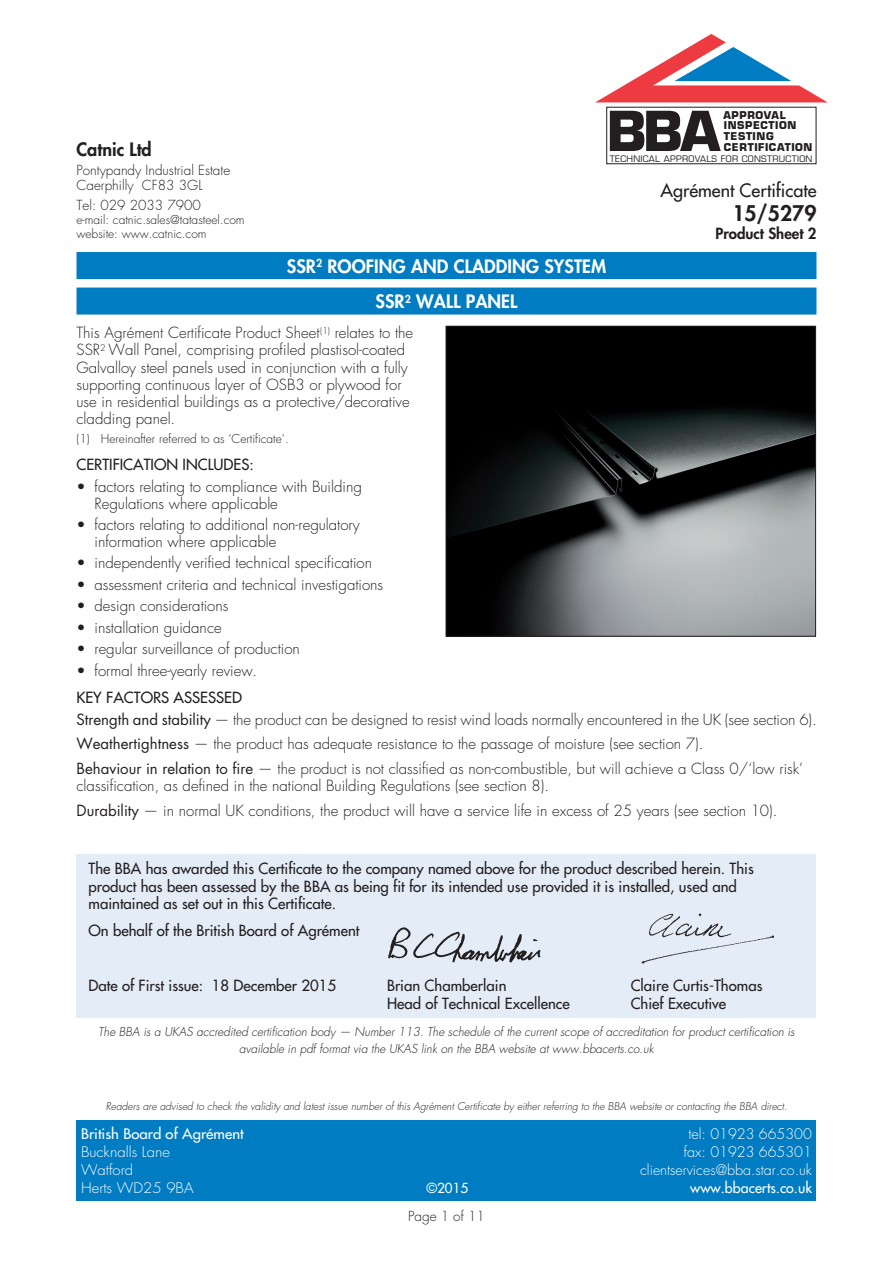
<style>
.page{position:relative;width:893px;height:1263px;background:#fff}
.page>*{position:absolute;margin:0;border:0;box-sizing:border-box;transform-origin:0 0}
.t1{font:800 21px "Futura";color:#231f20}
.t2{font:800 18px/35.5px "Futura";color:#fff;text-align:center}
.t3{font:18px "Futura";color:#231f20}
.t4{font:800 18px "Futura";color:#231f20}
.t5{font:300 15px/17.2px "Futura";color:#231f20}
.t6{font:15px/17.4px "Futura";color:#231f20}
.t7{font:800 15px "Futura";color:#231f20}
.t8{font:300 14.25px "Futura";color:#fff}
.t9{font:300 14.25px "Futura";color:#fff;scale:1.05 1}
.t10{font:14.25px "Futura";color:#fff;scale:1.05 1}
.t11{font:14.25px "Futura";color:#fff}
.t12{font:300 13.5px/15px "Futura";color:#231f20}
.t13{font:13.5px "Futura";color:#fff}
.t14{font:italic 300 12px/17.2px "Futura";color:#231f20;text-align:center}
.t15{font:300 12px/14.2px "Futura";color:#231f20}
.t16{font:italic 300 10.5px "Futura";color:#231f20}
.t17{font:700 10.5px/10.6px "Eurostile";letter-spacing:.035em;color:#231f20}
.t18{font:8.7px "Eurostile";letter-spacing:.035em;color:#231f20}
.s1{font-weight:400}
</style>
<div class="page">
<div style="left:606px;top:107px;width:210px;height:57px;border:1px solid #231f20"></div>
<svg style="left:610px;top:111px;width:111px;height:40px"></svg>
<svg style="left:595px;top:34px;width:233px;height:69px"></svg>
<div style="left:76px;top:1120px;width:740px;height:80px;background:#007cc2"></div>
<div style="left:76px;top:252px;width:740px;height:27px;background:#007cc2"></div>
<div style="left:76px;top:288px;width:740px;height:27px;background:#007cc2"></div>
<img style="left:448px;top:328px;width:366px;height:306px">
<div style="left:446px;top:326px;width:370px;height:310px;border:1px solid #231f20"></div>
<div style="left:76px;top:854px;width:740px;height:163px;background:#e4ecf7"></div>
<img style="left:388px;top:927px;width:153px;height:36px">
<img style="left:641px;top:913px;width:133px;height:51px">
<p class="t17" style="left:723px;top:110px;width:75px">APPROVAL<br>INSPECTION<br>TESTING</p>
<p class="t4" style="left:76px;top:138px;width:77px">Catnic Ltd</p>
<p class="t17" style="left:724px;top:142px;width:90px">CERTIFICATION</p>
<p class="t12" style="left:76px;top:163px;width:155px">Pontypandy Industrial Estate<br>Caerphilly CF83 3GL</p>
<p class="t12" style="left:76px;top:198px;width:126px">Tel: 029 2033 7900</p>
<p class="t15" style="left:76px;top:213px;width:170px">e-mail: catnic.sales@tatasteel.com website: www.catnic.com</p>
<p class="t18" style="left:610px;top:153px;width:204px">TECHNICAL APPROVALS FOR CONSTRUCTION</p>
<p class="t3" style="left:660px;top:179px;width:158px">Agrément Certificate</p>
<h1 class="t1" style="left:732px;top:199px;width:86px">15/5279</h1>
<p class="t7" style="left:715px;top:223px;width:103px">Product Sheet 2</p>
<p class="t2" style="left:287px;top:248px;width:321px">SSR<sup>2</sup> ROOFING AND CLADDING SYSTEM<br>SSR<sup>2</sup> WALL PANEL</p>
<p class="t5" style="left:76px;top:324px;width:338px">This Agrément Certificate Product Sheet<sup>(1)</sup> relates to the SSR<sup>2</sup> Wall Panel, comprising profiled plastisol-coated Galvalloy steel panels used in conjunction with a fully supporting continuous layer of OSB3 or plywood for use in residential buildings as a protective/decorative cladding panel.</p>
<p class="t15" style="left:76px;top:432px;width:214px">(1) Hereinafter referred to as ‘Certificate’.</p>
<p class="t6" style="left:76px;top:456px;width:179px">CERTIFICATION INCLUDES:</p>
<p class="t5" style="left:94px;top:478px;width:269px;text-indent:-18px">• factors relating to compliance with Building<br>Regulations where applicable</p>
<p class="t5" style="left:94px;top:516px;width:267px;text-indent:-18px">• factors relating to additional non-regulatory information where applicable</p>
<p class="t5" style="left:76px;top:555px;width:297px">• independently verified technical specification</p>
<p class="t5" style="left:76px;top:576px;width:308px">• assessment criteria and technical investigations</p>
<p class="t5" style="left:76px;top:598px;width:153px">• design considerations</p>
<p class="t5" style="left:76px;top:619px;width:147px">• installation guidance</p>
<p class="t5" style="left:76px;top:640px;width:225px">• regular surveillance of production</p>
<p class="t5" style="left:76px;top:662px;width:182px">• formal three-yearly review.</p>
<p class="t5" style="left:76px;top:687px;width:742px;line-height:21.8px"><span class="s1">KEY FACTORS ASSESSED<br></span><span class="s1">Strength and stability</span> — the product can be designed to resist wind loads normally encountered in the UK (see section 6).</p>
<p class="t5" style="left:76px;top:732px;width:728px;line-height:24.8px"><span class="s1">Weathertightness</span> — the product has adequate resistance to the passage of moisture (see section 7).<br><span class="s1">Behaviour in relation to fire</span> — the product is not classified as non-combustible, but will achieve a Class 0/‘low risk’</p>
<p class="t5" style="left:76px;top:774px;width:702px;line-height:24.8px">classification, as defined in the national Building Regulations (see section 8).<br><span class="s1">Durability</span> — in normal UK conditions, the product will have a service life in excess of 25 years (see section 10).</p>
<p class="t6" style="left:88px;top:860px;width:667px">The BBA has awarded this Certificate to the company named above for the product described herein. This product has been assessed by the BBA as being fit for its intended use provided it is installed, used and maintained as set out in this Certificate.</p>
<p class="t6" style="left:88px;top:922px;width:273px">On behalf of the British Board of Agrément</p>
<p class="t6" style="left:88px;top:976px;width:249px">Date of First issue: 18 December 2015</p>
<p class="t6" style="left:387px;top:976px;width:121px">Brian Chamberlain</p>
<p class="t6" style="left:631px;top:976px;width:133px">Claire Curtis-Thomas</p>
<p class="t6" style="left:387px;top:994px;width:184px">Head of Technical Excellence</p>
<p class="t6" style="left:631px;top:994px;width:97px">Chief Executive</p>
<p class="t14" style="left:98px;top:1023px;width:698px">The BBA is a UKAS accredited certification body — Number 113. The schedule of the current scope of accreditation for product certification is available in pdf format via the UKAS link on the BBA website at www.bbacerts.co.uk</p>
<p class="t16" style="left:106px;top:1100px;width:683px">Readers are advised to check the validity and latest issue number of this Agrément Certificate by either referring to the BBA website or contacting the BBA direct.</p>
<p class="t10" style="left:81px;top:1124px;width:156px">British Board of Agrément</p>
<p class="t8" style="left:688px;top:1125px;width:125px">tel: 01923 665300</p>
<p class="t9" style="left:81px;top:1143px;width:86px">Bucknalls Lane</p>
<p class="t8" style="left:684px;top:1143px;width:130px">fax: 01923 665301</p>
<p class="t9" style="left:81px;top:1161px;width:51px">Watford</p>
<p class="t8" style="left:640px;top:1161px;width:173px">clientservices@bba.star.co.uk</p>
<p class="t9" style="left:81px;top:1179px;width:109px">Herts WD25 9BA</p>
<p class="t13" style="left:426px;top:1179px;width:44px">©2015</p>
<p class="t11" style="left:690px;top:1178px;width:123px">www.bbacerts.co.uk</p>
<p class="t12" style="left:408px;top:1209px;width:78px">Page 1 of 11</p>
</div>
